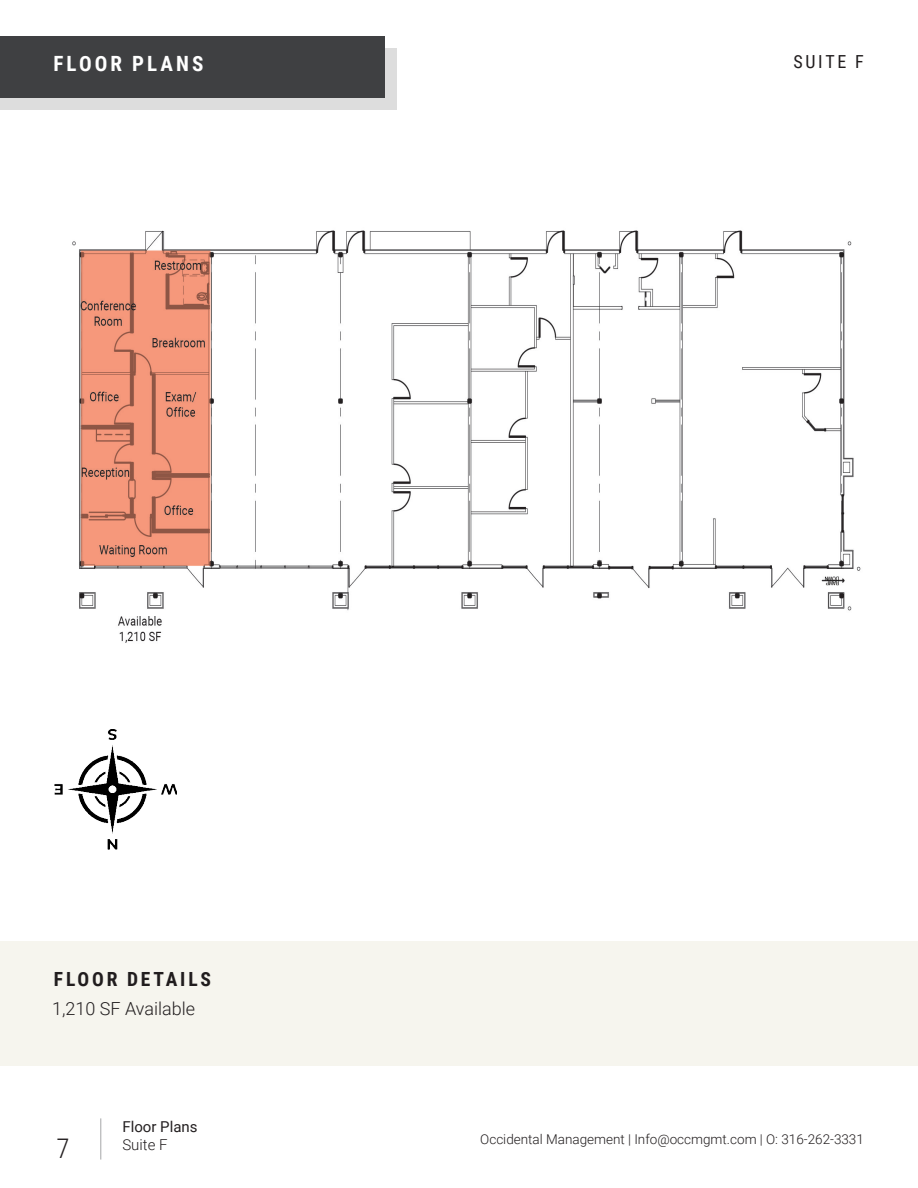
<style>
.page{position:relative;width:918px;height:1188px;background:#fff}
.page>*{position:absolute;margin:0;border:0;box-sizing:border-box;transform-origin:0 0}
.t1{font:300 27px "Roboto Condensed";color:#231f20}
.t2{font:700 21px "Roboto Condensed";letter-spacing:.145em;color:#fff}
.Headline{font:700 19.5px "Roboto Condensed";letter-spacing:.145em;color:#211d1e}
.Basic_Copy{font:300 18px "Roboto";color:#231f20}
.Headline-2{font:18px "Roboto Condensed";letter-spacing:.145em;color:#211d1e}
.t3{font:15px "Roboto";color:#231f20}
.t4{font:300 15px "Roboto";color:#231f20}
.t5{font:300 13.5px "Roboto";color:#211d1e}
</style>
<div class="page">
<hr style="left:101px;top:1118px;width:1px;height:42px;background:#a5a6a8">
<div style="left:0;top:941px;width:918px;height:125px;background:#f6f5ee"></div>
<div style="left:0;top:48px;width:397px;height:62px;background:#ddd"></div>
<div style="left:0;top:36px;width:384px;height:62px;background:#3f4042"></div>
<img style="left:55px;top:729px;width:122px;height:120px">
<img style="left:72px;top:230px;width:789px;height:413px">
<p class="t2" style="left:54px;top:49px;width:151px">FLOOR PLANS</p>
<p class="Headline-2" style="left:794px;top:49px;width:72px">SUITE F</p>
<p class="Headline" style="left:54px;top:966px;width:159px">FLOOR DETAILS</p>
<p class="Basic_Copy" style="left:52px;top:996px;width:144px">1,210 SF Available</p>
<h1 class="t1" style="left:56px;top:1130px;width:15px">7</h1>
<p class="t3" style="left:122px;top:1116px;width:77px">Floor Plans</p>
<p class="t4" style="left:122px;top:1134px;width:47px">Suite F</p>
<p class="t5" style="left:480px;top:1130px;width:385px">Occidental Management | Info@occmgmt.com | O: 316-262-3331</p>
</div>
